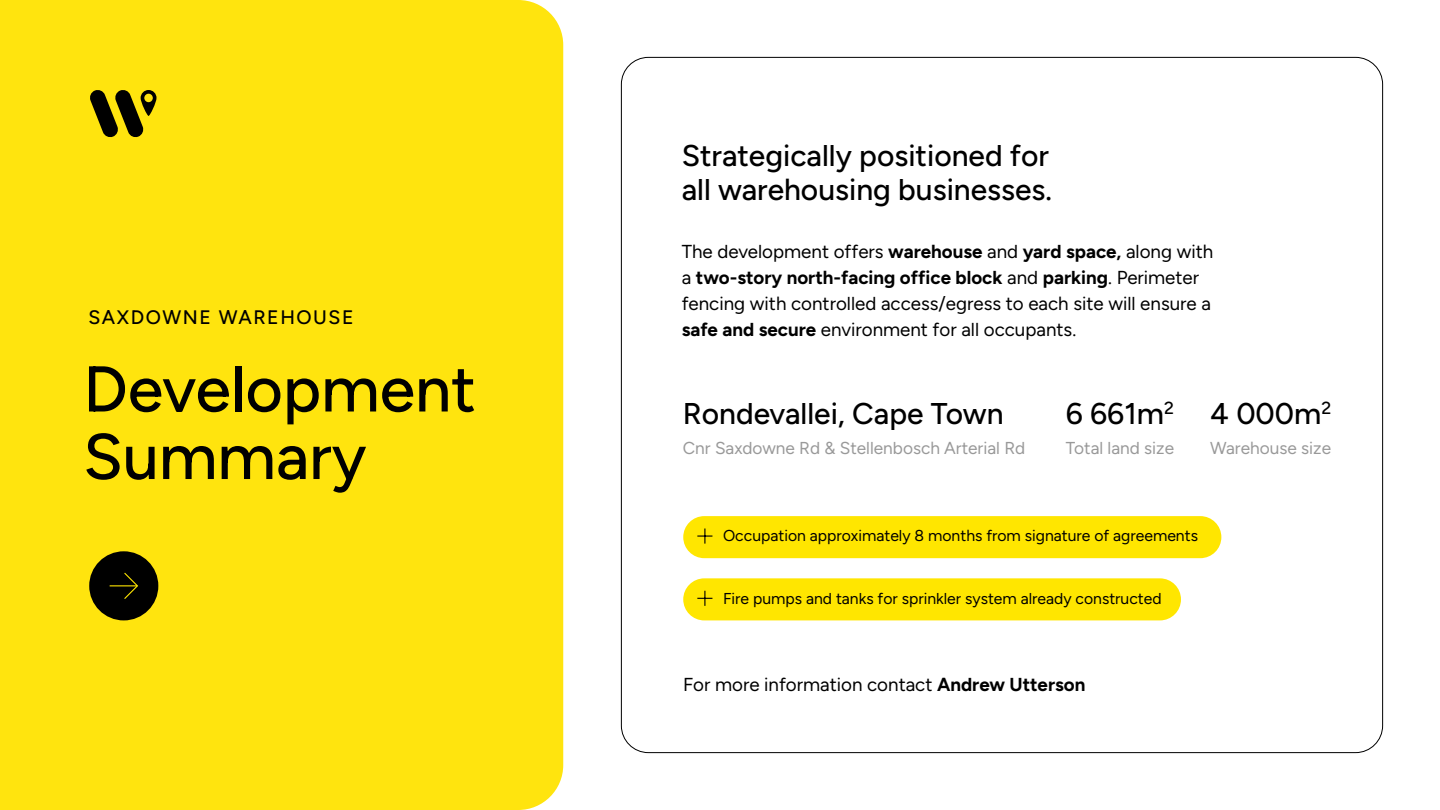
<style>
.page{position:relative;width:1440px;height:810px;background:#fff}
.page>*{position:absolute;margin:0;border:0;box-sizing:border-box;transform-origin:0 0}
.t1{font:500 64.5px/67.5px "Figtree";color:#000}
.t2{font:500 30px/34.5px "Figtree";color:#000}
.t3{font:500 19.5px "Figtree";letter-spacing:.08em;color:#000}
.t4{font:18.75px/26.2px "Figtree";color:#000}
.t5{font:17.25px "Figtree";color:#999}
.t6{font:15.75px "Figtree";color:#000}
.s1{font-weight:700}
</style>
<div class="page">
<div style="left:0;top:0;width:563px;height:810px;background:#ffe40e"></div>
<svg style="left:89px;top:89px;width:68px;height:49px"></svg>
<div style="left:89px;top:551px;width:69px;height:69px;background:#000;border-radius:50%"></div>
<svg style="left:110px;top:572px;width:28px;height:27px"></svg>
<div style="left:683px;top:578px;width:498px;height:42px;background:#ffe600;border-radius:21px"></div>
<svg style="left:697px;top:591px;width:15px;height:15px"></svg>
<div style="left:683px;top:516px;width:538px;height:42px;background:#ffe600;border-radius:21px"></div>
<svg style="left:697px;top:529px;width:15px;height:15px"></svg>
<p class="t3" style="left:88px;top:306px;width:267px">SAXDOWNE WAREHOUSE</p>
<h1 class="t1" style="left:83px;top:355px;width:394px">Development<br>Summary</h1>
<h2 class="t2" style="left:682px;top:138px;width:372px">Strategically positioned for all warehousing businesses.</h2>
<p class="t4" style="left:682px;top:238px;width:533px">The development offers <span class="s1">warehouse</span> and <span class="s1">yard space,</span> along with a <span class="s1">two-story north-facing office block</span> and <span class="s1">parking</span>. Perimeter fencing with controlled access/egress to each site will ensure a <span class="s1">safe and secure</span> environment for all occupants.</p>
<h2 class="t2" style="left:683px;top:396px;width:322px">Rondevallei, Cape Town</h2>
<p class="t5" style="left:683px;top:438px;width:344px">Cnr Saxdowne Rd &amp; Stellenbosch Arterial Rd</p>
<h2 class="t2" style="left:1066px;top:396px;width:110px">6 661m<sup>2</sup></h2>
<p class="t5" style="left:1066px;top:438px;width:110px">Total land size</p>
<h2 class="t2" style="left:1210px;top:396px;width:122px">4 000m<sup>2</sup></h2>
<p class="t5" style="left:1210px;top:438px;width:122px">Warehouse size</p>
<p class="t6" style="left:723px;top:527px;width:476px">Occupation approximately 8 months from signature of agreements</p>
<p class="t6" style="left:723px;top:589px;width:440px">Fire pumps and tanks for sprinkler system already constructed</p>
<p class="t4" style="left:683px;top:671px;width:404px">For more information contact <span class="s1">Andrew Utterson</span></p>
</div>
